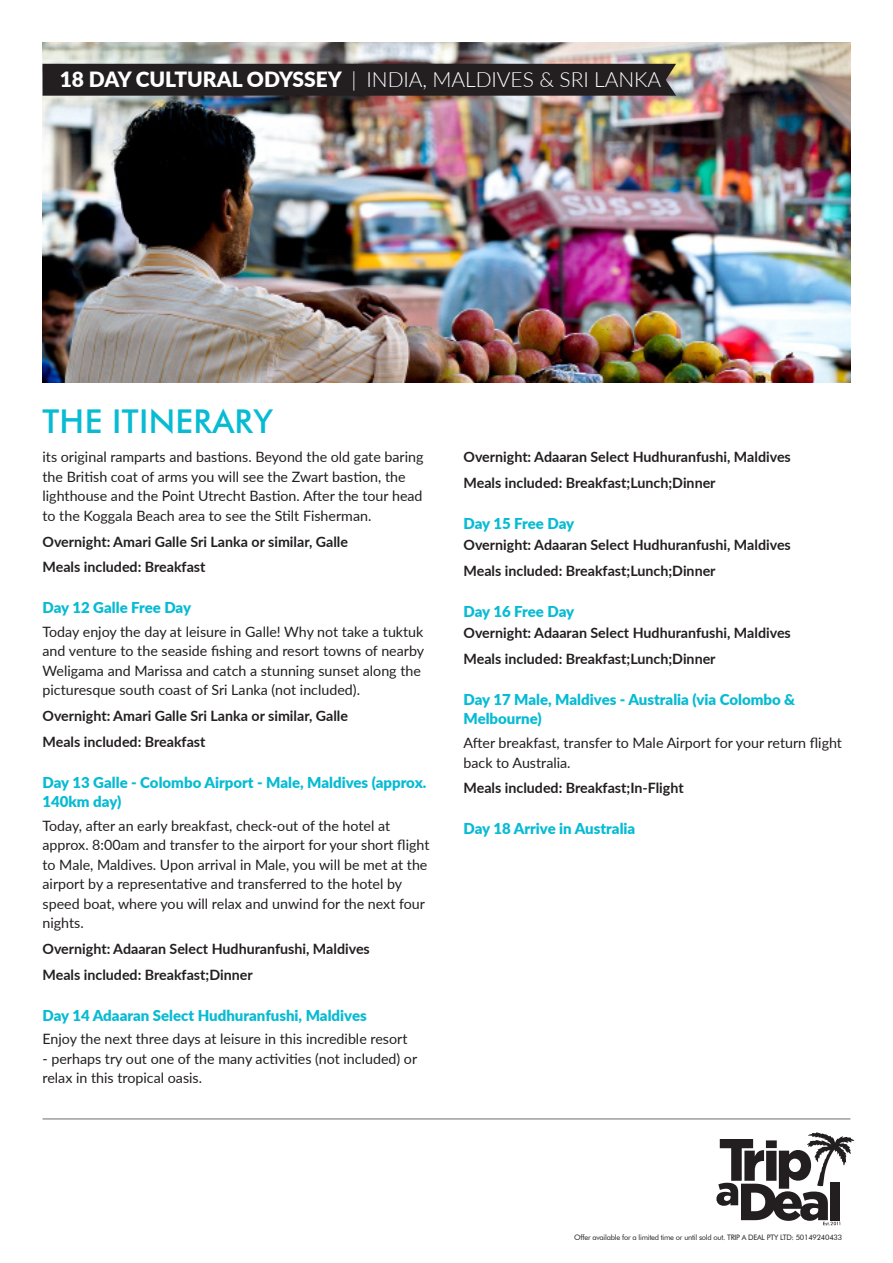
<style>
.page{position:relative;width:893px;height:1263px;background:#fff}
.page>*{position:absolute;margin:0;border:0;box-sizing:border-box;transform-origin:0 0}
.SUBHEAD{font:500 33px "Futura BT";letter-spacing:.01em;color:#07bbd3}
.t1{font:300 21px "Lato";letter-spacing:-.005em;color:#fff}
.SUBHEAD-2{font:900 15px/19.5px "Lato";color:#07bbd3}
.BODY{font:14.25px/19.5px "Lato";color:#231f20}
.BODY_BOLD{font:700 14.25px "Lato";color:#231f20}
.t2{font:7.5px "Futura BT";letter-spacing:-.03em;color:#231f20}
.s1{font-weight:900}
</style>
<div class="page">
<svg style="left:716px;top:1132px;width:138px;height:93px"></svg>
<hr style="left:43px;top:1119px;width:807px;height:1px;background:#6c6d70">
<img style="left:43px;top:43px;width:807px;height:340px">
<div style="left:43px;top:64px;width:633px;height:32px;background:#231f20"></div>
<p class="t1" style="left:60px;top:65px;width:603px"><span class="s1">18 DAY CULTURAL ODYSSEY</span> | INDIA, MALDIVES &amp; SRI LANKA</p>
<p class="SUBHEAD" style="left:43px;top:402px;width:232px">THE ITINERARY</p>
<p class="BODY" style="left:43px;top:447px;width:383px">its original ramparts and bastions. Beyond the old gate baring the British coat of arms you will see the Zwart bastion, the lighthouse and the Point Utrecht Bastion. After the tour head to the Koggala Beach area to see the Stilt Fisherman.</p>
<p class="BODY_BOLD" style="left:43px;top:531px;width:307px">Overnight: Amari Galle Sri Lanka or similar, Galle</p>
<p class="BODY_BOLD" style="left:43px;top:557px;width:164px">Meals included: Breakfast</p>
<p class="SUBHEAD-2" style="left:43px;top:597px;width:150px">Day 12 Galle Free Day</p>
<p class="BODY" style="left:43px;top:621px;width:383px">Today enjoy the day at leisure in Galle! Why not take a tuktuk and venture to the seaside fishing and resort towns of nearby Weligama and Marissa and catch a stunning sunset along the picturesque south coast of Sri Lanka (not included).</p>
<p class="BODY_BOLD" style="left:43px;top:705px;width:307px">Overnight: Amari Galle Sri Lanka or similar, Galle</p>
<p class="BODY_BOLD" style="left:43px;top:731px;width:164px">Meals included: Breakfast</p>
<p class="SUBHEAD-2" style="left:43px;top:772px;width:385px">Day 13 Galle - Colombo Airport - Male, Maldives (approx.<br>140km day)</p>
<p class="BODY" style="left:43px;top:815px;width:388px">Today, after an early breakfast, check-out of the hotel at approx. 8:00am and transfer to the airport for your short flight to Male, Maldives. Upon arrival in Male, you will be met at the airport by a representative and transferred to the hotel by speed boat, where you will relax and unwind for the next four nights.</p>
<p class="BODY_BOLD" style="left:43px;top:938px;width:329px">Overnight: Adaaran Select Hudhuranfushi, Maldives</p>
<p class="BODY_BOLD" style="left:43px;top:964px;width:212px">Meals included: Breakfast;Dinner</p>
<p class="SUBHEAD-2" style="left:43px;top:1005px;width:326px">Day 14 Adaaran Select Hudhuranfushi, Maldives</p>
<p class="BODY" style="left:43px;top:1029px;width:366px">Enjoy the next three days at leisure in this incredible resort</p>
<p class="BODY" style="left:43px;top:1048px;width:376px">- perhaps try out one of the many activities (not included) or relax in this tropical oasis.</p>
<p class="BODY_BOLD" style="left:463px;top:447px;width:329px">Overnight: Adaaran Select Hudhuranfushi, Maldives</p>
<p class="BODY_BOLD" style="left:463px;top:472px;width:254px">Meals included: Breakfast;Lunch;Dinner</p>
<p class="SUBHEAD-2" style="left:463px;top:513px;width:112px">Day 15 Free Day</p>
<p class="BODY_BOLD" style="left:463px;top:535px;width:329px">Overnight: Adaaran Select Hudhuranfushi, Maldives</p>
<p class="BODY_BOLD" style="left:463px;top:560px;width:254px">Meals included: Breakfast;Lunch;Dinner</p>
<p class="SUBHEAD-2" style="left:463px;top:601px;width:112px">Day 16 Free Day</p>
<p class="BODY_BOLD" style="left:463px;top:623px;width:329px">Overnight: Adaaran Select Hudhuranfushi, Maldives</p>
<p class="BODY_BOLD" style="left:463px;top:648px;width:254px">Meals included: Breakfast;Lunch;Dinner</p>
<p class="SUBHEAD-2" style="left:463px;top:689px;width:333px">Day 17 Male, Maldives - Australia (via Colombo &amp;<br>Melbourne)</p>
<p class="BODY" style="left:463px;top:732px;width:380px">After breakfast, transfer to Male Airport for your return flight back to Australia.</p>
<p class="BODY_BOLD" style="left:463px;top:778px;width:222px">Meals included: Breakfast;In-Flight</p>
<p class="SUBHEAD-2" style="left:463px;top:818px;width:173px">Day 18 Arrive in Australia</p>
<p class="t2" style="left:574px;top:1232px;width:270px">Offer available for a limited time or until sold out. TRIP A DEAL PTY LTD: 50149240433</p>
</div>
